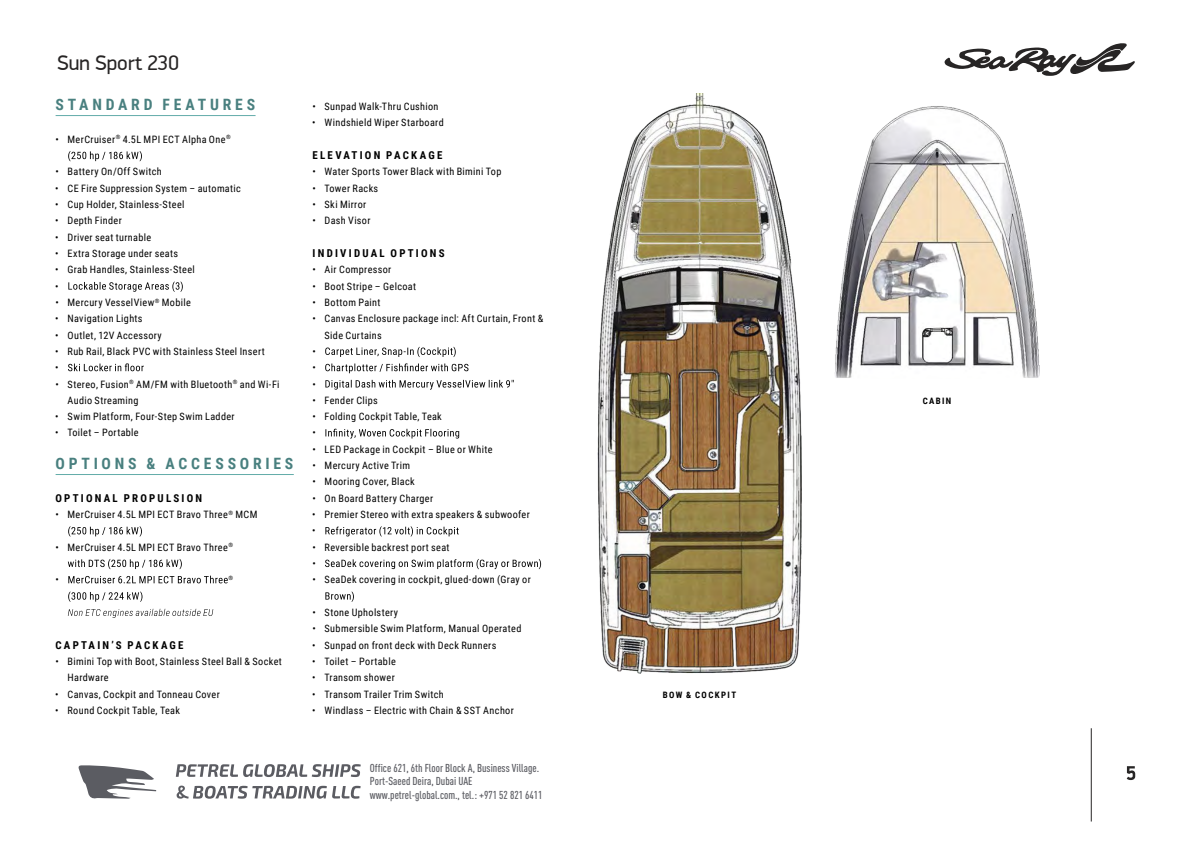
<style>
.page{position:relative;width:1191px;height:842px;background:#fff}
.page>*{position:absolute;margin:0;border:0;box-sizing:border-box;transform-origin:0 0}
.t1{font:20px "PF Din Display Pro";color:#272525}
.t2{font:700 15.6px "Roboto Condensed";letter-spacing:.24em;color:#49807f}
.t3{font:500 condensed 11.3px/13.2px "DIN Pro";color:#5b5c62}
.t4{font:700 10.9px "Roboto Condensed";letter-spacing:.205em;color:#000}
.t5{font:10.2px/16.3px "Roboto Condensed";letter-spacing:.035em;color:#000}
.t6{font:700 8.8px "Roboto Condensed";letter-spacing:.16em;color:#000}
.t7{font:5.9px "Roboto Condensed";color:#000}
</style>
<div class="page">
<hr style="left:1090px;top:728px;width:1px;height:93px;background:#272525">
<svg style="left:1126px;top:766px;width:9px;height:14px"></svg>
<svg style="left:944px;top:43px;width:191px;height:33px"></svg>
<hr style="left:56px;top:115px;width:199px;height:1px;background:#62aca9">
<hr style="left:56px;top:474px;width:238px;height:1px;background:#62aca9">
<svg style="left:68px;top:151px;width:74px;height:10px"></svg>
<svg style="left:68px;top:281px;width:115px;height:11px"></svg>
<svg style="left:68px;top:363px;width:76px;height:8px"></svg>
<svg style="left:68px;top:526px;width:74px;height:11px"></svg>
<svg style="left:68px;top:559px;width:114px;height:10px"></svg>
<svg style="left:68px;top:576px;width:160px;height:7px"></svg>
<svg style="left:68px;top:591px;width:74px;height:11px"></svg>
<svg style="left:68px;top:609px;width:145px;height:9px"></svg>
<svg style="left:325px;top:347px;width:131px;height:10px"></svg>
<svg style="left:325px;top:363px;width:143px;height:10px"></svg>
<svg style="left:325px;top:380px;width:189px;height:10px"></svg>
<svg style="left:325px;top:429px;width:134px;height:10px"></svg>
<svg style="left:325px;top:526px;width:134px;height:11px"></svg>
<svg style="left:325px;top:559px;width:216px;height:10px"></svg>
<svg style="left:325px;top:591px;width:29px;height:11px"></svg>
<img style="left:597px;top:94px;width:205px;height:579px">
<img style="left:834px;top:106px;width:205px;height:272px">
<svg style="left:78px;top:764px;width:283px;height:35px"></svg>
<h1 class="t1" style="left:57px;top:51px;width:123px">Sun Sport 230</h1>
<h2 class="t2" style="left:56px;top:94px;width:201px">STANDARD FEATURES</h2>
<p class="t5" style="left:55px;top:131px;width:177px">• MerCruiser<sup>®</sup> 4.5L MPI ECT Alpha One<sup>®</sup></p>
<p class="t5" style="left:55px;top:163px;width:108px">• Battery On/Off Switch</p>
<p class="t5" style="left:55px;top:180px;width:187px">• CE Fire Suppression System – automatic</p>
<p class="t5" style="left:55px;top:196px;width:131px">• Cup Holder, Stainless-Steel</p>
<p class="t5" style="left:55px;top:212px;width:68px">• Depth Finder</p>
<p class="t5" style="left:55px;top:228px;width:97px">• Driver seat turnable</p>
<p class="t5" style="left:55px;top:245px;width:124px">• Extra Storage under seats</p>
<p class="t5" style="left:55px;top:261px;width:141px">• Grab Handles, Stainless-Steel •</p>
<p class="t5" style="left:55px;top:294px;width:137px">• Mercury VesselView<sup>®</sup> Mobile</p>
<p class="t5" style="left:55px;top:310px;width:89px">• Navigation Lights</p>
<p class="t5" style="left:55px;top:326px;width:108px">• Outlet, 12V Accessory</p>
<p class="t5" style="left:55px;top:343px;width:211px">• Rub Rail, Black PVC with Stainless Steel Insert •</p>
<p class="t5" style="left:68px;top:375px;width:213px;text-indent:-12px">• Stereo, Fusion<sup>®</sup> AM/FM with Bluetooth<sup>®</sup> and Wi-Fi<br>Audio Streaming</p>
<p class="t5" style="left:55px;top:408px;width:181px">• Swim Platform, Four-Step Swim Ladder</p>
<p class="t5" style="left:55px;top:424px;width:85px">• Toilet – Portable</p>
<h2 class="t2" style="left:56px;top:453px;width:239px">OPTIONS &amp; ACCESSORIES</h2>
<p class="t4" style="left:56px;top:490px;width:148px">OPTIONAL PROPULSION</p>
<p class="t5" style="left:55px;top:506px;width:204px">• MerCruiser 4.5L MPI ECT Bravo Three<sup>®</sup> MCM</p>
<p class="t5" style="left:55px;top:538px;width:179px">• MerCruiser 4.5L MPI ECT Bravo Three<sup>®</sup></p>
<p class="t5" style="left:55px;top:571px;width:5px">•</p>
<p class="t7" style="left:229px;top:574px;width:6px">®</p>
<p class="t4" style="left:56px;top:637px;width:130px">CAPTAIN’S PACKAGE</p>
<p class="t5" style="left:68px;top:653px;width:216px;text-indent:-12px">• Bimini Top with Boot, Stainless Steel Ball &amp; Socket<br>Hardware</p>
<p class="t5" style="left:55px;top:685px;width:166px">• Canvas, Cockpit and Tonneau Cover</p>
<p class="t5" style="left:55px;top:702px;width:126px">• Round Cockpit Table, Teak</p>
<p class="t5" style="left:312px;top:98px;width:128px">• Sunpad Walk-Thru Cushion</p>
<p class="t5" style="left:312px;top:114px;width:133px">• Windshield Wiper Starboard</p>
<p class="t4" style="left:312px;top:148px;width:131px">ELEVATION PACKAGE</p>
<p class="t5" style="left:312px;top:163px;width:190px">• Water Sports Tower Black with Bimini Top</p>
<p class="t5" style="left:312px;top:180px;width:67px">• Tower Racks</p>
<p class="t5" style="left:312px;top:196px;width:55px">• Ski Mirror</p>
<p class="t5" style="left:312px;top:212px;width:60px">• Dash Visor</p>
<p class="t4" style="left:312px;top:245px;width:134px">INDIVIDUAL OPTIONS</p>
<p class="t5" style="left:312px;top:261px;width:80px">• Air Compressor</p>
<p class="t5" style="left:312px;top:277px;width:105px">• Boot Stripe – Gelcoat</p>
<p class="t5" style="left:312px;top:294px;width:70px">• Bottom Paint</p>
<p class="t5" style="left:312px;top:310px;width:232px">• Canvas Enclosure package incl: Aft Curtain, Front &amp;</p>
<p class="t5" style="left:324px;top:326px;width:59px">Side Curtains</p>
<p class="t5" style="left:312px;top:343px;width:5px">•</p>
<p class="t5" style="left:312px;top:359px;width:5px">•</p>
<p class="t5" style="left:312px;top:375px;width:5px">•</p>
<p class="t5" style="left:312px;top:392px;width:67px">• Fender Clips</p>
<p class="t5" style="left:312px;top:408px;width:131px">• Folding Cockpit Table, Teak •</p>
<p class="t5" style="left:312px;top:441px;width:182px">• LED Package in Cockpit – Blue or White</p>
<p class="t5" style="left:312px;top:457px;width:99px">• Mercury Active Trim</p>
<p class="t5" style="left:312px;top:473px;width:104px">• Mooring Cover, Black</p>
<p class="t5" style="left:312px;top:490px;width:122px">• On Board Battery Charger</p>
<p class="t5" style="left:312px;top:506px;width:219px">• Premier Stereo with extra speakers &amp; subwoofer •</p>
<p class="t5" style="left:312px;top:538px;width:139px">• Reversible backrest port seat •</p>
<p class="t5" style="left:312px;top:571px;width:220px">• SeaDek covering in cockpit, glued-down (Gray or</p>
<p class="t5" style="left:312px;top:604px;width:87px">• Stone Upholstery</p>
<p class="t5" style="left:312px;top:620px;width:210px">• Submersible Swim Platform, Manual Operated</p>
<p class="t5" style="left:312px;top:636px;width:185px">• Sunpad on front deck with Deck Runners</p>
<p class="t5" style="left:312px;top:653px;width:85px">• Toilet – Portable</p>
<p class="t5" style="left:312px;top:669px;width:84px">• Transom shower</p>
<p class="t5" style="left:312px;top:685px;width:133px">• Transom Trailer Trim Switch</p>
<p class="t5" style="left:312px;top:702px;width:203px">• Windlass – Electric with Chain &amp; SST Anchor</p>
<p class="t3" style="left:370px;top:761px;width:174px">Office 621, 6th Floor Block A, Business Village.<br>Port-Saeed Deira, Dubai UAE www.petrel-global.com., tel.: +971 52 821 6411</p>
<p class="t6" style="left:663px;top:688px;width:75px">BOW &amp; COCKPIT</p>
<p class="t6" style="left:922px;top:394px;width:30px">CABIN</p>
</div>
